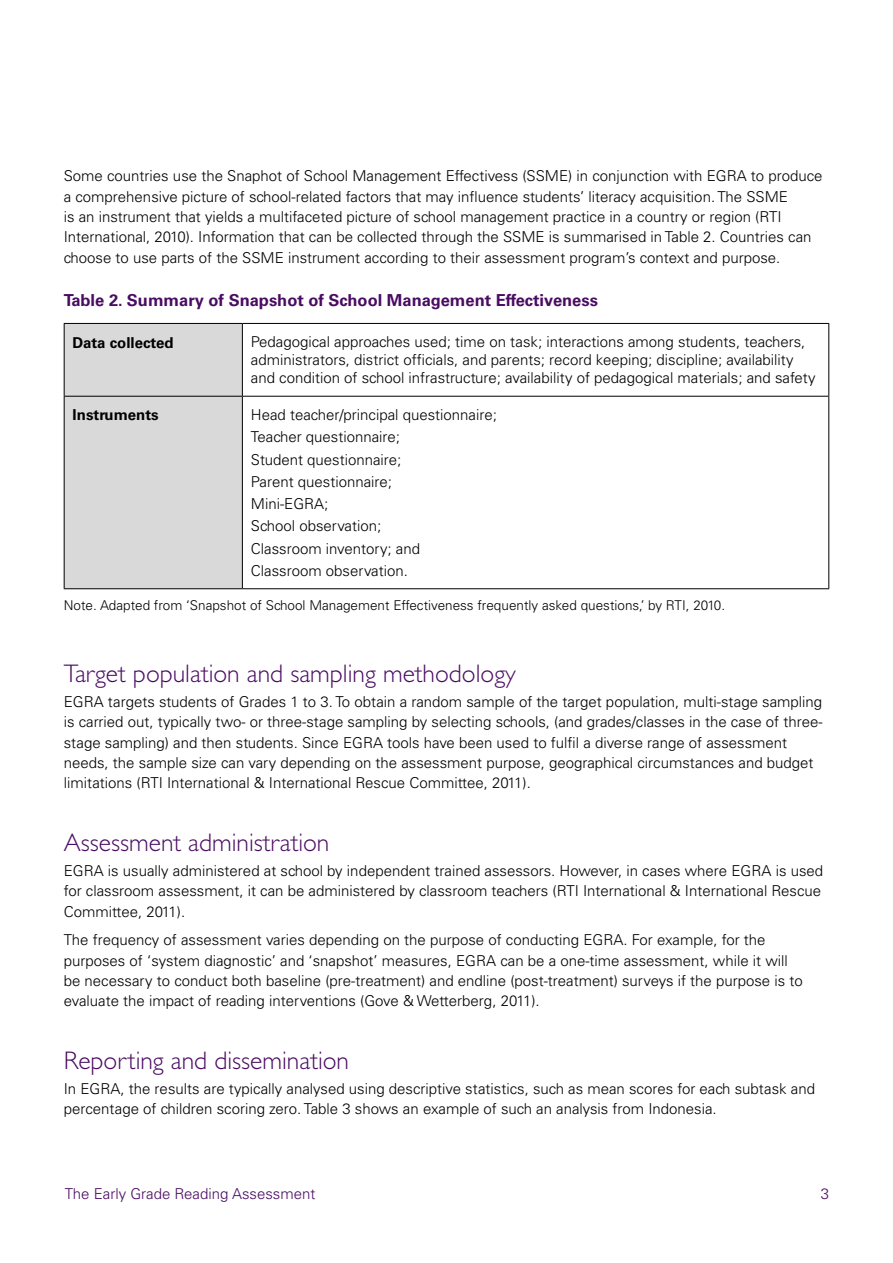
<style>
.page{position:relative;width:893px;height:1263px;background:#fff}
.page>*{position:absolute;margin:0;border:0;box-sizing:border-box;transform-origin:0 0}
.t1{font:300 25.5px "Gill Sans";color:#4a0c62}
.t2{font:700 16.5px "Univers CE";color:#4a0c62}
.t3{font:300 15px/20.4px "Univers CE";color:#000}
.t4{font:300 15px "Univers CE";color:#4a0c62}
.t5{font:700 15px "Univers CE";color:#000}
.t6{font:300 13.5px "Univers CE";color:#000}
</style>
<div class="page">
<div style="left:65px;top:324px;width:177px;height:264px;background:#d9d9d9"></div>
<hr style="left:64px;top:323px;width:178px;height:1px;background:#000">
<hr style="left:64px;top:324px;width:1px;height:72px;background:#000">
<hr style="left:242px;top:323px;width:587px;height:1px;background:#000">
<hr style="left:242px;top:324px;width:1px;height:72px;background:#000">
<hr style="left:828px;top:324px;width:1px;height:72px;background:#000">
<hr style="left:64px;top:396px;width:178px;height:1px;background:#000">
<hr style="left:64px;top:397px;width:1px;height:191px;background:#000">
<hr style="left:242px;top:396px;width:587px;height:1px;background:#000">
<hr style="left:242px;top:397px;width:1px;height:191px;background:#000">
<hr style="left:828px;top:397px;width:1px;height:191px;background:#000">
<hr style="left:64px;top:588px;width:178px;height:1px;background:#000">
<hr style="left:242px;top:588px;width:587px;height:1px;background:#000">
<p class="t3" style="left:64px;top:166px;width:760px">Some countries use the Snaphot of School Management Effectivess (SSME) in conjunction with EGRA to produce a comprehensive picture of school-related factors that may influence students’ literacy acquisition. The SSME<br>is an instrument that yields a multifaceted picture of school management practice in a country or region (RTI International, 2010). Information that can be collected through the SSME is summarised in Table 2. Countries can choose to use parts of the SSME instrument according to their assessment program’s context and purpose.</p>
<p class="t2" style="left:64px;top:291px;width:536px">Table 2. Summary of Snapshot of School Management Effectiveness</p>
<p class="t5" style="left:73px;top:333px;width:103px">Data collected</p>
<p class="t3" style="left:251px;top:333px;width:566px;line-height:18px">Pedagogical approaches used; time on task; interactions among students, teachers, administrators, district officials, and parents; record keeping; discipline; availability and condition of school infrastructure; availability of pedagogical materials; and safety</p>
<p class="t5" style="left:73px;top:406px;width:88px">Instruments</p>
<p class="t3" style="left:251px;top:404px;width:247px;line-height:22.2px">Head teacher/principal questionnaire;<br>Teacher questionnaire;<br>Student questionnaire;<br>Parent questionnaire;<br>Mini-EGRA;<br>School observation;<br>Classroom inventory; and<br>Classroom observation.</p>
<p class="t6" style="left:64px;top:598px;width:663px">Note. Adapted from ‘Snapshot of School Management Effectiveness frequently asked questions,’ by RTI, 2010.</p>
<h1 class="t1" style="left:64px;top:659px;width:454px">Target population and sampling methodology</h1>
<p class="t3" style="left:64px;top:692px;width:760px">EGRA targets students of Grades 1 to 3. To obtain a random sample of the target population, multi-stage sampling is carried out, typically two- or three-stage sampling by selecting schools, (and grades/classes in the case of three&shy;stage sampling) and then students. Since EGRA tools have been used to fulfil a diverse range of assessment needs, the sample size can vary depending on the assessment purpose, geographical circumstances and budget limitations (RTI International &amp; International Rescue Committee, 2011).</p>
<h1 class="t1" style="left:64px;top:828px;width:267px">Assessment administration</h1>
<p class="t3" style="left:64px;top:860px;width:761px">EGRA is usually administered at school by independent trained assessors. However, in cases where EGRA is used for classroom assessment, it can be administered by classroom teachers (RTI International &amp; International Rescue<br>Committee, 2011).</p>
<p class="t3" style="left:64px;top:930px;width:740px">The frequency of assessment varies depending on the purpose of conducting EGRA. For example, for the purposes of ‘system diagnostic’ and ‘snapshot’ measures, EGRA can be a one-time assessment, while it will be necessary to conduct both baseline (pre-treatment) and endline (post-treatment) surveys if the purpose is to evaluate the impact of reading interventions (Gove &amp; Wetterberg, 2011).</p>
<h1 class="t1" style="left:64px;top:1046px;width:287px">Reporting and dissemination</h1>
<p class="t3" style="left:64px;top:1078px;width:753px">In EGRA, the results are typically analysed using descriptive statistics, such as mean scores for each subtask and percentage of children scoring zero. Table 3 shows an example of such an analysis from Indonesia.</p>
<p class="t4" style="left:65px;top:1185px;width:252px">The Early Grade Reading Assessment</p>
<p class="t4" style="left:821px;top:1185px;width:10px">3</p>
</div>
